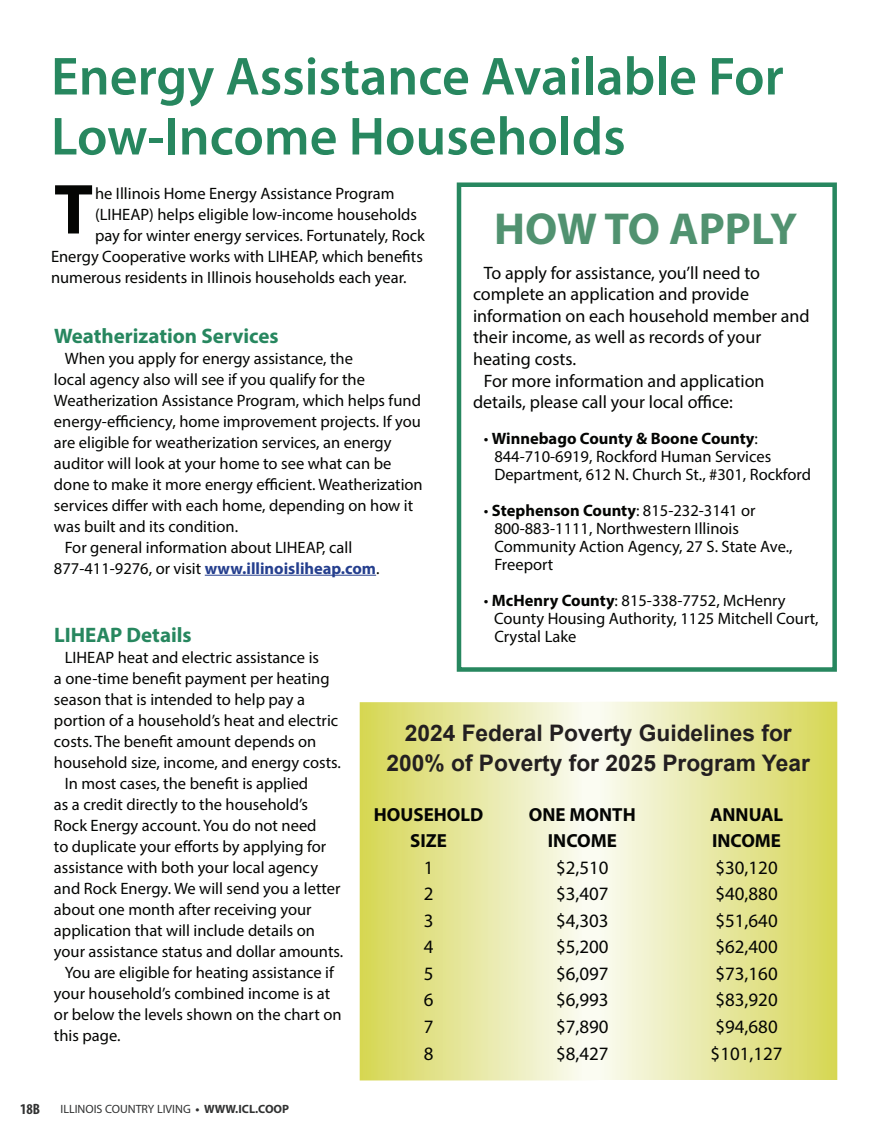
<style>
.page{position:relative;width:891px;height:1134px;background:#fff}
.page>*{position:absolute;margin:0;border:0;box-sizing:border-box;transform-origin:0 0}
.t1{font:700 71.55px "Myriad Pro";color:#040503}
.t2{font:600 54px/60px "Myriad Pro";color:#27875f}
.t3{font:700 45px "Myriad Pro";color:#519270}
.t4{font:700 22.8px/30.3px "Arial";color:#231f20;text-align:center}
.t5{font:700 21px "Myriad Pro";color:#27875f}
.t6{font:18.9px/26.5px "Myriad Pro";color:#040503;text-align:justify}
.t7{font:700 18.9px/26.5px "Myriad Pro";color:#040503;text-align:center}
.t8{font:18px "Myriad Pro";color:#040503}
.t9{font:16.5px/18px "Myriad Pro";color:#040503}
.t10{font:700 16.5px "Myriad Pro";color:#253f8e}
.t11{font:700 condensed 15px "Myriad Pro";color:#313232}
.t12{font:12px "Myriad Pro";color:#313232}
.s1{font-weight:700}
.s2{font-weight:400;color:#040503}
</style>
<div class="page">
<svg style="left:599px;top:702px;width:238px;height:378px;background:#e7e8a3"></svg>
<svg style="left:360px;top:702px;width:222px;height:378px;background:#e7e7a1"></svg>
<div style="left:457px;top:182px;width:380px;height:490px;border:4px solid #27875f"></div>
<hr style="left:205px;top:575px;width:171px;height:1px;background:#253f8e">
<h2 class="t2" style="left:51px;top:45px;width:734px">Energy Assistance Available For<br>Low-Income Households</h2>
<h1 class="t1" style="left:54px;top:163px;width:41px">T</h1>
<p class="t9" style="left:95px;top:185px;width:301px">he Illinois Home Energy Assistance Program</p>
<p class="t9" style="left:95px;top:206px;width:324px">(LIHEAP) helps eligible low-income households</p>
<p class="t9" style="left:95px;top:227px;width:331px">pay for winter energy services. Fortunately, Rock</p>
<p class="t9" style="left:51px;top:248px;width:373px">Energy Cooperative works with LIHEAP, which benefits</p>
<p class="t9" style="left:51px;top:269px;width:357px">numerous residents in Illinois households each year.</p>
<h3 class="t3" style="left:494px;top:200px;width:304px">HOW TO APPLY</h3>
<p class="t8" style="left:484px;top:261px;width:278px">To apply for assistance, you’ll need to</p>
<p class="t8" style="left:473px;top:283px;width:278px">complete an application and provide</p>
<p class="t8" style="left:473px;top:305px;width:338px">information on each household member and</p>
<p class="t8" style="left:473px;top:326px;width:290px">their income, as well as records of your</p>
<p class="t8" style="left:473px;top:348px;width:105px">heating costs.</p>
<p class="t8" style="left:484px;top:369px;width:282px">For more information and application</p>
<p class="t8" style="left:473px;top:391px;width:261px">details, please call your local office:</p>
<p class="t9" style="left:494px;top:429px;width:318px;text-indent:-10px">• <span class="s1">Winnebago County &amp; Boone County</span>:<br>844-710-6919, Rockford Human Services<br>Department, 612 N. Church St., #301, Rockford</p>
<p class="t9" style="left:494px;top:501px;width:300px;text-indent:-10px">• <span class="s1">Stephenson County</span>: 815-232-3141 or<br>800-883-1111, Northwestern Illinois<br>Community Action Agency, 27 S. State Ave.,<br>Freeport</p>
<p class="t9" style="left:494px;top:591px;width:326px;text-indent:-10px">• <span class="s1">McHenry County</span>: 815-338-7752, McHenry<br>County Housing Authority, 1125 Mitchell Court,<br>Crystal Lake</p>
<p class="t5" style="left:54px;top:322px;width:226px">Weatherization Services</p>
<p class="t9" style="left:65px;top:349px;width:290px">When you apply for energy assistance, the</p>
<p class="t9" style="left:54px;top:370px;width:313px">local agency also will see if you qualify for the</p>
<p class="t9" style="left:54px;top:391px;width:369px">Weatherization Assistance Program, which helps fund</p>
<p class="t9" style="left:54px;top:412px;width:368px">energy-efficiency, home improvement projects. If you</p>
<p class="t9" style="left:54px;top:433px;width:339px">are eligible for weatherization services, an energy</p>
<p class="t9" style="left:54px;top:454px;width:339px">auditor will look at your home to see what can be</p>
<p class="t9" style="left:54px;top:475px;width:370px">done to make it more energy efficient. Weatherization</p>
<p class="t9" style="left:54px;top:496px;width:361px">services differ with each home, depending on how it</p>
<p class="t9" style="left:54px;top:517px;width:186px">was built and its condition.</p>
<p class="t9" style="left:65px;top:538px;width:289px">For general information about LIHEAP, call</p>
<p class="t10" style="left:54px;top:557px;width:327px"><span class="s2">877-411-9276, or visit</span> www.illinoisliheap.com<span class="s2">.</span></p>
<p class="t5" style="left:54px;top:621px;width:139px">LIHEAP Details</p>
<p class="t9" style="left:65px;top:648px;width:256px">LIHEAP heat and electric assistance is</p>
<p class="t9" style="left:54px;top:669px;width:277px">a one-time benefit payment per heating</p>
<p class="t9" style="left:54px;top:690px;width:253px">season that is intended to help pay a</p>
<p class="t9" style="left:54px;top:711px;width:286px">portion of a household’s heat and electric</p>
<p class="t9" style="left:54px;top:732px;width:264px">costs. The benefit amount depends on</p>
<p class="t9" style="left:54px;top:753px;width:288px">household size, income, and energy costs.</p>
<p class="t9" style="left:65px;top:774px;width:245px">In most cases, the benefit is applied</p>
<p class="t9" style="left:54px;top:795px;width:256px">as a credit directly to the household’s</p>
<p class="t9" style="left:54px;top:816px;width:264px">Rock Energy account. You do not need</p>
<p class="t9" style="left:54px;top:837px;width:274px">to duplicate your efforts by applying for</p>
<p class="t9" style="left:54px;top:858px;width:266px">assistance with both your local agency</p>
<p class="t9" style="left:54px;top:879px;width:288px">and Rock Energy. We will send you a letter</p>
<p class="t9" style="left:54px;top:900px;width:259px">about one month after receiving your</p>
<p class="t9" style="left:54px;top:921px;width:263px">application that will include details on</p>
<p class="t9" style="left:54px;top:942px;width:291px">your assistance status and dollar amounts.</p>
<p class="t9" style="left:65px;top:963px;width:271px">You are eligible for heating assistance if</p>
<p class="t9" style="left:54px;top:984px;width:278px">your household’s combined income is at</p>
<p class="t9" style="left:54px;top:1005px;width:289px">or below the levels shown on the chart on</p>
<p class="t9" style="left:54px;top:1026px;width:68px">this page.</p>
<h3 class="t4" style="left:387px;top:718px;width:425px">2024 Federal Poverty Guidelines for<br>200% of Poverty for 2025 Program Year</h3>
<p class="t7" style="left:529px;top:800px;width:108px">ONE MONTH<br>INCOME</p>
<p class="t6" style="left:556px;top:854px;width:54px">$2,510 $3,407 $4,303 $5,200 $6,097 $6,993 $7,890 $8,427</p>
<p class="t7" style="left:374px;top:800px;width:111px">HOUSEHOLD<br>SIZE</p>
<p class="t6" style="left:424px;top:854px;width:11px">1<br>2<br>3<br>4<br>5<br>6<br>7<br>8</p>
<p class="t7" style="left:710px;top:800px;width:75px;text-align:left">ANNUAL<br>INCOME</p>
<p class="t6" style="left:711px;top:854px;width:73px;text-align:left">$30,120 $40,880 $51,640 $62,400 $73,160 $83,920 $94,680 $101,127</p>
<p class="t11" style="left:20px;top:1099px;width:22px">18B</p>
<p class="t12" style="left:61px;top:1101px;width:230px">ILLINOIS COUNTRY LIVING <span class="s1">• WWW.ICL.COOP</span></p>
</div>
